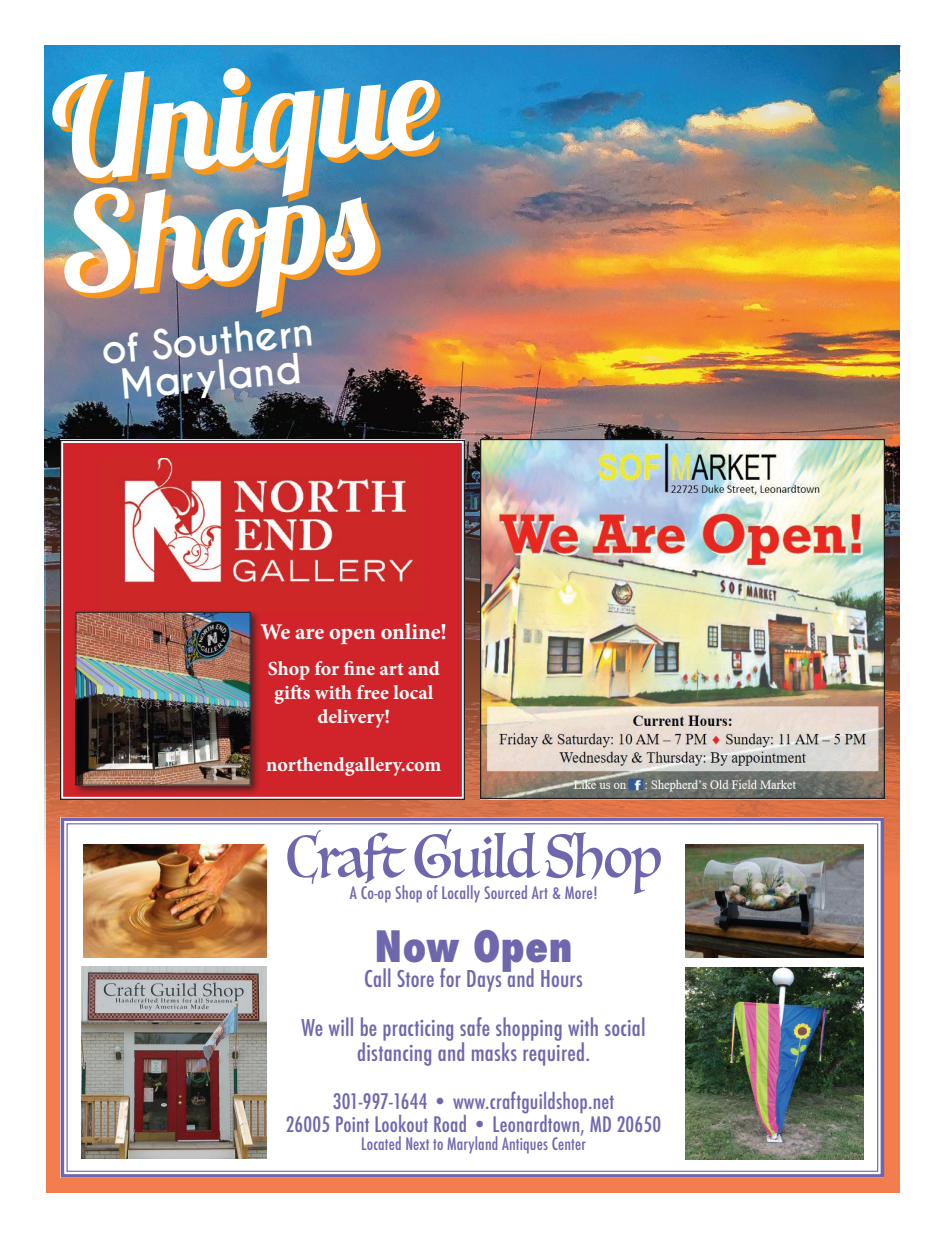
<style>
.page{position:relative;width:945px;height:1238px;background:#fff}
.page>*{position:absolute;margin:0;border:0;box-sizing:border-box;transform-origin:0 0}
.t1{font:137.75px/113px "Lobster 1.3";color:#fff}
.t2{font:58.75px "Luminari";letter-spacing:-.025em;color:#6f67ae;scale:.86 1}
.t3{font:800 condensed 42px "Futura";letter-spacing:.01em;color:#6f67ae}
.t4{font:700 38.75px/36.2px "Caviar Dreams";color:#fff;text-align:center}
.t5{font:500 condensed 22.5px/24.8px "Futura";letter-spacing:.01em;color:#6f67ae;text-align:center}
.t6{font:700 22.5px "Minion Pro";letter-spacing:-.005em;color:#fff}
.t7{font:500 condensed 20.75px/22.9px "Futura";letter-spacing:.01em;color:#6f67ae;text-align:center}
.t8{font:700 20px/24px "Minion Pro";color:#fff;text-align:center}
.t9{font:500 condensed 16.75px "Futura";letter-spacing:.01em;color:#6f67ae}
.t10{font:500 condensed 16.62px "Futura";letter-spacing:.01em;color:#6f67ae}
</style>
<div class="page">
<hr style="left:46px;top:70px;width:855px;height:1px;background:#231f20">
<hr style="left:44px;top:46px;width:857px;height:1px;background:#231f20">
<div style="left:46px;top:240px;width:854px;height:952px;background:#f47d4d"></div>
<img style="left:45px;top:45px;width:855px;height:829px">
<div style="left:62px;top:442px;width:401px;height:356px;background:#d1232a"></div>
<div style="left:259px;top:621px;width:197px;height:165px;background:#d1232a"></div>
<img style="left:99px;top:459px;width:326px;height:152px">
<div style="left:73px;top:609px;width:188px;height:187px;background:#231f20;opacity:.75"></div>
<img style="left:78px;top:614px;width:171px;height:169px">
<div style="left:76px;top:612px;width:175px;height:173px;border:1px solid #231f20"></div>
<div style="left:60px;top:440px;width:405px;height:360px;border:1px solid #231f20"></div>
<svg style="left:61px;top:817px;width:823px;height:360px"></svg>
<img style="left:686px;top:967px;width:177px;height:192px">
<img style="left:83px;top:844px;width:184px;height:114px">
<img style="left:686px;top:844px;width:177px;height:114px">
<img style="left:482px;top:441px;width:401px;height:356px">
<div style="left:480px;top:439px;width:405px;height:360px;border:1px solid #231f20"></div>
<h1 class="t1" style="left:42px;top:75px;width:393px;rotate:-5deg">Unique<br>Shops</h1>
<h3 class="t4" style="left:100px;top:332px;width:214px;rotate:-5deg">of Southern<br>Maryland</h3>
<p class="t6" style="left:261px;top:616px;width:188px">We are open online!</p>
<p class="t8" style="left:268px;top:656px;width:173px">Shop for fine art and gifts with free local delivery!</p>
<p class="t8" style="left:266px;top:752px;width:177px">northendgallery.com</p>
<h2 class="t2" style="left:286px;top:806px;width:438px">Craft Guild Shop</h2>
<p class="t9" style="left:350px;top:881px;width:250px">A Co-op Shop of Locally Sourced Art &amp; More!</p>
<h3 class="t3" style="left:375px;top:917px;width:199px">Now Open</h3>
<p class="t5" style="left:364px;top:966px;width:220px">Call Store for Days and Hours</p>
<p class="t5" style="left:302px;top:1015px;width:346px">We will be practicing safe shopping with social distancing and masks required.</p>
<p class="t7" style="left:286px;top:1089px;width:377px">301-997-1644 • www.craftguildshop.net<br>26005 Point Lookout Road • Leonardtown, MD 20650</p>
<p class="t10" style="left:361px;top:1133px;width:226px">Located Next to Maryland Antiques Center</p>
</div>
